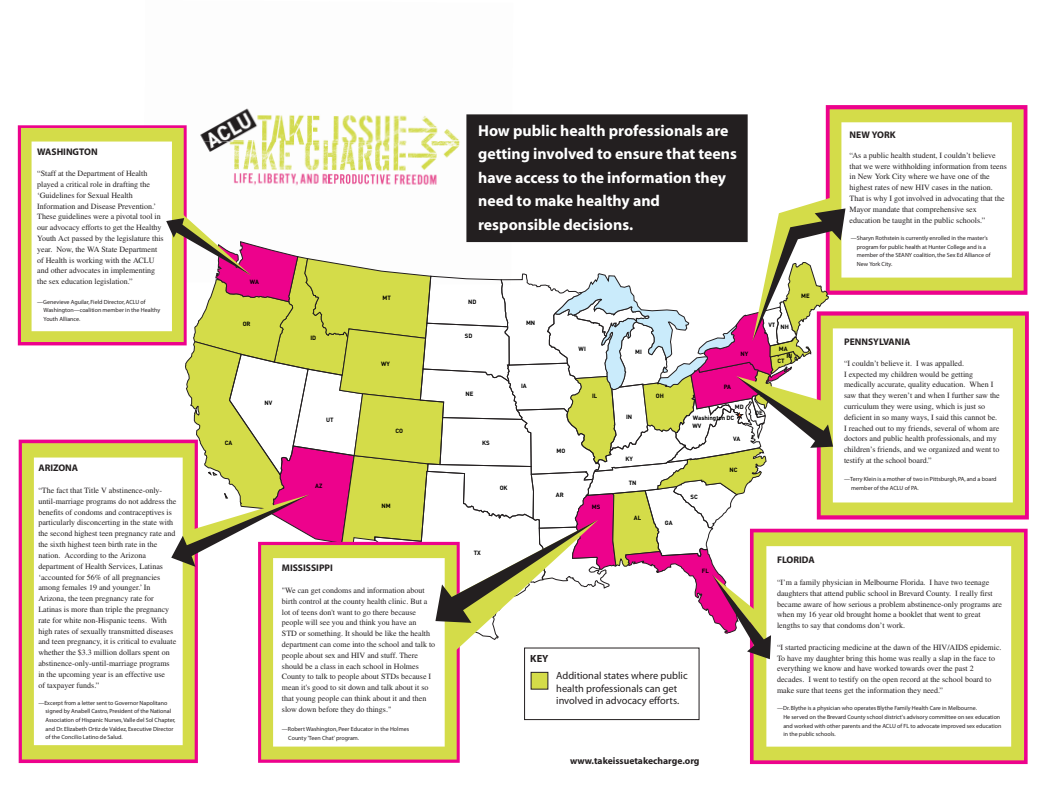
<style>
.page{position:relative;width:1037px;height:787px;background:#fff}
.page>*{position:absolute;margin:0;border:0;box-sizing:border-box;transform-origin:0 0}
.t1{font:700 15.8px/23.4px "Myriad";color:#fff}
.t2{font:10.4px/12.5px "Myriad";color:#231f20}
.t3{font:700 10.4px "Myriad";color:#231f20}
.t4{font:700 9.6px "Myriad";color:#231f20}
.t5{font:8px/10.8px "Times";color:#231f20}
.t6{font:700 6.06px/7.1px "DIN";color:#000}
.t7{font:6px/8.6px "Myriad";color:#231f20}
</style>
<div class="page">
<div style="left:826px;top:105px;width:201px;height:190px;background:linear-gradient(to right,#ed028c,#ed028c)"></div>
<div style="left:817px;top:311px;width:212px;height:208px;background:#ed028c"></div>
<div style="left:750px;top:528px;width:277px;height:236px;background:#ed028c"></div>
<img style="left:332px;top:115px;width:128px;height:27px">
<img style="left:329px;top:142px;width:131px;height:33px">
<img style="left:200px;top:108px;width:129px;height:67px">
<div style="left:466px;top:114px;width:282px;height:128px;background:#231f20"></div>
<div style="left:18px;top:125px;width:169px;height:220px;background:#ed028c"></div>
<svg style="left:19px;top:439px;width:179px;height:324px;background:#ec158d"></svg>
<div style="left:258px;top:542px;width:202px;height:220px;background:linear-gradient(to right,#ed028c,#ed028c)"></div>
<div style="left:261px;top:545px;width:196px;height:214px;background:#d4dc49"></div>
<div style="left:273px;top:558px;width:172px;height:188px;background:#fff"></div>
<div style="left:22px;top:443px;width:173px;height:316px;background:#d4dc49"></div>
<div style="left:34px;top:457px;width:149px;height:288px;background:#fff"></div>
<div style="left:21px;top:128px;width:163px;height:214px;background:#d4dc49"></div>
<div style="left:32px;top:141px;width:140px;height:190px;background:#fff"></div>
<div style="left:821px;top:315px;width:204px;height:200px;background:#d4dc49"></div>
<div style="left:833px;top:328px;width:180px;height:174px;background:#fff"></div>
<div style="left:753px;top:532px;width:271px;height:228px;background:#d4dc49"></div>
<div style="left:766px;top:546px;width:245px;height:200px;background:#fff"></div>
<div style="left:829px;top:109px;width:194px;height:181px;background:#d4dc49"></div>
<div style="left:841px;top:122px;width:171px;height:155px;background:#fff"></div>
<div style="left:531px;top:672px;width:17px;height:17px;background:#d4dc49"></div>
<div style="left:531px;top:672px;width:17px;height:17px;border:1px solid #231f20"></div>
<svg style="left:160px;top:175px;width:691px;height:484px"></svg>
<p class="t4" style="left:37px;top:146px;width:62px">WASHINGTON</p>
<p class="t5" style="left:37px;top:168px;width:128px">“Staff at the Department of Health played a critical role in drafting the ‘Guidelines for Sexual Health Information and Disease Prevention.’ These guidelines were a pivotal tool in our advocacy efforts to get the Healthy Youth Act passed by the legislature this year. Now, the WA State Department of Health is working with the ACLU and other advocates in implementing the sex education legislation.”</p>
<p class="t7" style="left:44px;top:297px;width:118px;text-indent:-6px">—Genevieve Aguilar, Field Director, ACLU of<br>Washington—coalition member in the Healthy<br>Youth Alliance.</p>
<p class="t4" style="left:38px;top:463px;width:41px">ARIZONA</p>
<p class="t5" style="left:38px;top:485px;width:139px">“The fact that Title V abstinence-only&shy;until-marriage programs do not address the benefits of condoms and contraceptives is particularly disconcerting in the state with the second highest teen pregnancy rate and the sixth highest teen birth rate in the nation. According to the Arizona department of Health Services, Latinas ‘accounted for 56% of all pregnancies among females 19 and younger.’ In Arizona, the teen pregnancy rate for Latinas is more than triple the pregnancy rate for white non-Hispanic teens. With high rates of sexually transmitted diseases and teen pregnancy, it is critical to evaluate whether the $3.3 million dollars spent on abstinence-only-until-marriage programs in the upcoming year is an effective use<br>of taxpayer funds.”</p>
<p class="t7" style="left:46px;top:698px;width:131px;text-indent:-7px">—Excerpt from a letter sent to Governor Napolitano signed by Anabell Castro, President of the National Association of Hispanic Nurses, Valle del Sol Chapter, and Dr. Elizabeth Ortiz de Valdez, Executive Director of the Concilio Latino de Salud.</p>
<p class="t6" style="left:250px;top:278px;width:11px">WA</p>
<p class="t6" style="left:243px;top:320px;width:9px">OR</p>
<p class="t6" style="left:225px;top:439px;width:9px">CA</p>
<p class="t6" style="left:265px;top:398px;width:9px">NV</p>
<p class="t6" style="left:310px;top:334px;width:7px">ID</p>
<p class="t6" style="left:326px;top:416px;width:9px">UT</p>
<p class="t6" style="left:315px;top:482px;width:9px">AZ</p>
<p class="t6" style="left:383px;top:293px;width:10px">MT</p>
<p class="t6" style="left:381px;top:360px;width:10px">WY</p>
<p class="t6" style="left:395px;top:427px;width:9px">CO</p>
<p class="t6" style="left:382px;top:502px;width:11px">NM</p>
<p class="t4" style="left:282px;top:562px;width:52px">MISSISSIPPI</p>
<p class="t5" style="left:282px;top:585px;width:155px">"We can get condoms and information about birth control at the county health clinic. But a lot of teens don't want to go there because people will see you and think you have an<br>STD or something. It should be like the health department can come into the school and talk to people about sex and HIV and stuff. There should be a class in each school in Holmes County to talk to people about STDs because I mean it's good to sit down and talk about it so that young people can think about it and then slow down before they do things."</p>
<p class="t7" style="left:288px;top:725px;width:122px;text-indent:-6px">—Robert Washington, Peer Educator in the Holmes<br>County 'Teen Chat' program.</p>
<h1 class="t1" style="left:478px;top:119px;width:260px">How public health professionals are getting involved to ensure that teens have access to the information they need to make healthy and responsible decisions.</h1>
<p class="t6" style="left:468px;top:298px;width:10px">ND</p>
<p class="t6" style="left:801px;top:292px;width:10px">ME</p>
<p class="t6" style="left:465px;top:332px;width:9px">SD</p>
<p class="t6" style="left:526px;top:319px;width:11px">MN</p>
<p class="t6" style="left:579px;top:345px;width:9px">WI</p>
<p class="t6" style="left:635px;top:348px;width:8px">MI</p>
<p class="t6" style="left:740px;top:350px;width:9px">NY</p>
<p class="t6" style="left:768px;top:321px;width:22px">VT NH</p>
<p class="t6" style="left:786px;top:345px;width:7px;text-indent:-8px">MA<br>RI</p>
<p class="t6" style="left:777px;top:357px;width:9px">CT</p>
<p class="t6" style="left:521px;top:381px;width:7px">IA</p>
<p class="t6" style="left:724px;top:383px;width:9px">PA</p>
<p class="t6" style="left:465px;top:389px;width:9px">NE</p>
<p class="t6" style="left:592px;top:392px;width:7px">IL</p>
<p class="t6" style="left:656px;top:391px;width:10px">OH</p>
<p class="t6" style="left:626px;top:413px;width:8px">IN</p>
<p class="t6" style="left:735px;top:403px;width:10px">MD</p>
<p class="t6" style="left:693px;top:414px;width:43px">Washington DC</p>
<p class="t6" style="left:755px;top:409px;width:9px">DE</p>
<p class="t6" style="left:692px;top:422px;width:10px">WV</p>
<p class="t6" style="left:482px;top:438px;width:9px">KS</p>
<p class="t6" style="left:733px;top:435px;width:9px">VA</p>
<p class="t6" style="left:557px;top:446px;width:10px">MO</p>
<p class="t6" style="left:625px;top:455px;width:9px">KY</p>
<p class="t6" style="left:730px;top:466px;width:10px">NC</p>
<p class="t6" style="left:500px;top:484px;width:9px">OK</p>
<p class="t6" style="left:629px;top:479px;width:9px">TN</p>
<p class="t6" style="left:556px;top:491px;width:9px">AR</p>
<p class="t6" style="left:690px;top:493px;width:9px">SC</p>
<p class="t6" style="left:592px;top:503px;width:10px">MS</p>
<p class="t6" style="left:634px;top:514px;width:9px">AL</p>
<p class="t6" style="left:665px;top:519px;width:9px">GA</p>
<p class="t4" style="left:849px;top:130px;width:48px">NEW YORK</p>
<p class="t5" style="left:849px;top:150px;width:159px">“As a public health student, I couldn’t believe that we were withholding information from teens in New York City where we have one of the highest rates of new HIV cases in the nation.<br>That is why I got involved in advocating that the Mayor mandate that comprehensive sex education be taught in the public schools.”</p>
<p class="t7" style="left:857px;top:234px;width:135px;line-height:8.7px;text-indent:-6px">—Sharyn Rothstein is currently enrolled in the master’s program for public health at Hunter College and is a member of the SEANY coalition, the Sex Ed Alliance of New York City.</p>
<p class="t4" style="left:844px;top:337px;width:68px">PENNSYLVANIA</p>
<p class="t5" style="left:844px;top:357px;width:157px">“I couldn’t believe it. I was appalled.<br>I expected my children would be getting medically accurate, quality education. When I saw that they weren’t and when I further saw the curriculum they were using, which is just so deficient in so many ways, I said this cannot be.<br>I reached out to my friends, several of whom are doctors and public health professionals, and my children’s friends, and we organized and went to testify at the school board.”</p>
<p class="t7" style="left:851px;top:475px;width:147px;text-indent:-7px">—Terry Klein is a mother of two in Pittsburgh, PA, and a board member of the ACLU of PA.</p>
<p class="t6" style="left:474px;top:549px;width:9px">TX</p>
<p class="t6" style="left:702px;top:567px;width:9px">FL</p>
<h2 class="t3" style="left:530px;top:653px;width:20px">KEY</h2>
<h2 class="t2" style="left:556px;top:670px;width:133px">Additional states where public health professionals can get involved in advocacy efforts.</h2>
<p class="t4" style="left:570px;top:755px;width:131px">www.takeissuetakecharge.org</p>
<p class="t4" style="left:777px;top:554px;width:39px">FLORIDA</p>
<p class="t5" style="left:777px;top:577px;width:227px">“I’m a family physician in Melbourne Florida. I have two teenage daughters that attend public school in Brevard County. I really first became aware of how serious a problem abstinence-only programs are when my 16 year old brought home a booklet that went to great lengths to say that condoms don’t work.</p>
<p class="t5" style="left:777px;top:641px;width:226px">“I started practicing medicine at the dawn of the HIV/AIDS epidemic.<br>To have my daughter bring this home was really a slap in the face to everything we know and have worked towards over the past 2 decades. I went to testify on the open record at the school board to make sure that teens get the information they need.”</p>
<p class="t7" style="left:783px;top:704px;width:219px;text-indent:-6px">—Dr. Blythe is a physician who operates Blythe Family Health Care in Melbourne.<br>He served on the Brevard County school district's advisory committee on sex education and worked with other parents and the ACLU of FL to advocate improved sex education in the public schools.</p>
</div>
